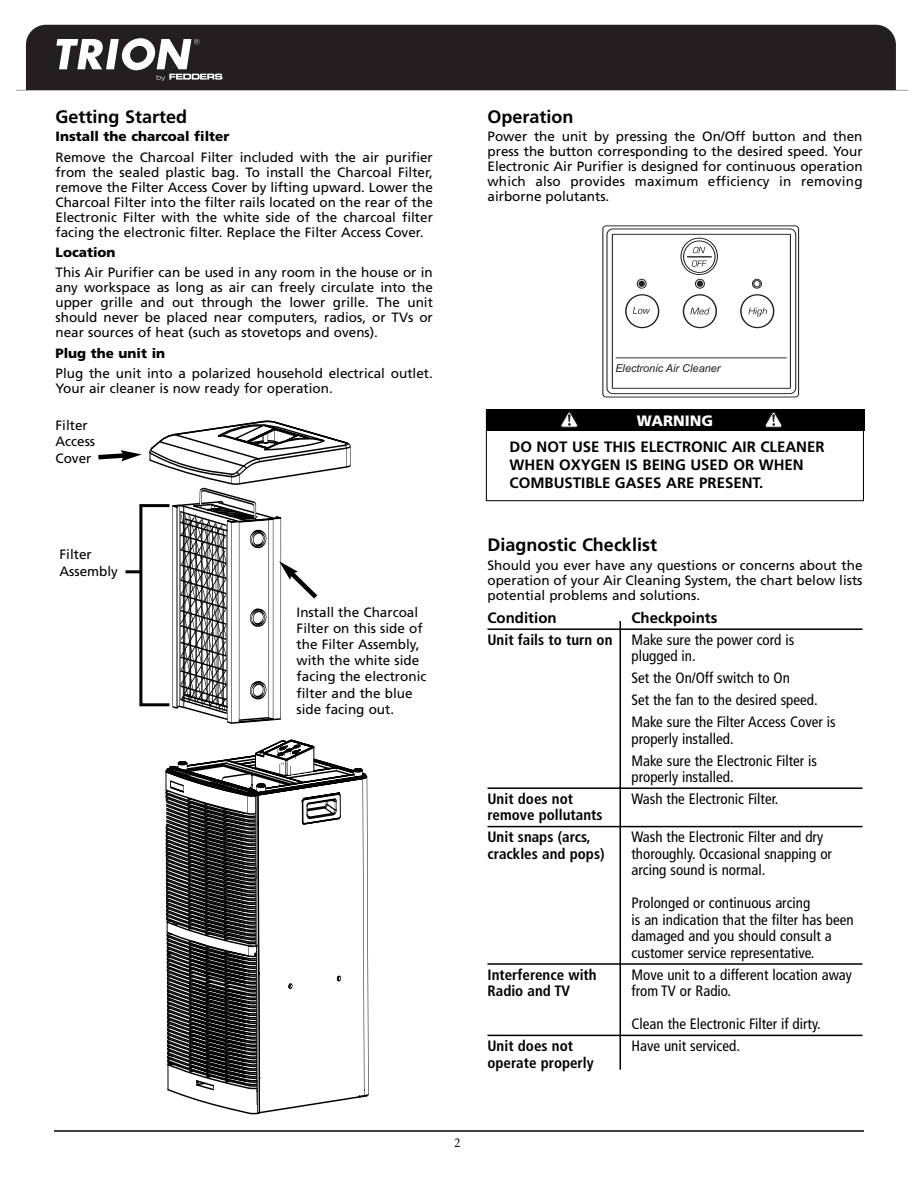
<style>
.page{position:relative;width:918px;height:1188px;background:#fff}
.page>*{position:absolute;margin:0;border:0;box-sizing:border-box;transform-origin:0 0}
.t1{font:700 18px "Frutiger";color:#000}
.t2{font:condensed 15px/16.5px "Frutiger";color:#000}
.t3{font:700 condensed 15px/21.9px "Frutiger";color:#000}
.t4{font:700 15px/18px "Frutiger";color:#000}
.t5{font:900 15px "Frutiger";color:#fff}
.t6{font:13.5px/15px "Frutiger";color:#000}
.t7{font:900 13.5px "Frutiger";color:#000}
.t8{font:13.5px "Minion";color:#000}
.t9{font:italic 10.95px "Arial";color:#231f20}
</style>
<div class="page">
<div style="left:26px;top:25px;width:870px;height:64px;background:#231f20"></div>
<hr style="left:17px;top:89px;width:891px;height:2px;background:#231f20">
<hr style="left:54px;top:1130px;width:810px;height:2px;background:#000">
<svg style="left:98px;top:420px;width:271px;height:695px"></svg>
<svg style="left:603px;top:226px;width:196px;height:171px"></svg>
<div style="left:602px;top:225px;width:197px;height:172px;border:1px solid #231f20;border-radius:3px"></div>
<svg style="left:606px;top:228px;width:191px;height:166px"></svg>
<hr style="left:687px;top:256px;width:25px;height:2px;background:#231f20">
<div style="left:681px;top:238px;width:37px;height:37px;border:1px solid #231f20;border-radius:50%"></div>
<div style="left:486px;top:410px;width:378px;height:91px;border:1px solid #000"></div>
<div style="left:486px;top:410px;width:378px;height:21px;background:#000"></div>
<svg style="left:560px;top:412px;width:18px;height:15px"></svg>
<svg style="left:765px;top:412px;width:18px;height:15px"></svg>
<hr style="left:488px;top:628px;width:374px;height:2px;background:#000">
<hr style="left:488px;top:787px;width:374px;height:2px;background:#000">
<hr style="left:488px;top:826px;width:374px;height:1px;background:#000">
<hr style="left:488px;top:963px;width:374px;height:2px;background:#000">
<hr style="left:488px;top:1035px;width:374px;height:1px;background:#000">
<svg style="left:56px;top:38px;width:166px;height:43px"></svg>
<hr style="left:620px;top:621px;width:1px;height:449px;background:#000">
<div style="left:139px;top:504px;width:32px;height:202px;border:3px solid #000"></div>
<hr style="left:126px;top:570px;width:15px;height:3px;background:#000">
<div style="left:295px;top:605px;width:139px;height:117px;background:#fff"></div>
<h1 class="t1" style="left:56px;top:110px;width:133px">Getting Started</h1>
<p class="t7" style="left:56px;top:131px;width:175px">Install the charcoal filter</p>
<p class="t6" style="left:56px;top:150px;width:379px;text-align:justify">Remove the Charcoal Filter included with the air purifier from the sealed plastic bag. To install the Charcoal Filter, remove the Filter Access Cover by lifting upward. Lower the Charcoal Filter into the filter rails located on the rear of the Electronic Filter with the white side of the charcoal filter facing the electronic filter. Replace the Filter Access Cover.</p>
<p class="t7" style="left:56px;top:247px;width:62px">Location</p>
<p class="t6" style="left:56px;top:266px;width:379px;text-align:justify">This Air Purifier can be used in any room in the house or in any workspace as long as air can freely circulate into the upper grille and out through the lower grille. The unit should never be placed near computers, radios, or TVs or near sources of heat (such as stovetops and ovens).</p>
<p class="t7" style="left:56px;top:348px;width:111px">Plug the unit in</p>
<p class="t6" style="left:56px;top:367px;width:379px">Plug the unit into a polarized household electrical outlet.<br>Your air cleaner is now ready for operation.</p>
<p class="t6" style="left:56px;top:418px;width:41px;line-height:16.2px">Filter<br>Access<br>Cover</p>
<p class="t6" style="left:60px;top:548px;width:60px;line-height:16.2px">Filter<br>Assembly</p>
<p class="t6" style="left:297px;top:605px;width:131px;line-height:16.2px">Install the Charcoal<br>Filter on this side of the Filter Assembly, with the white side facing the electronic filter and the blue side facing out.</p>
<p class="t8" style="left:454px;top:1138px;width:8px">2</p>
<h1 class="t1" style="left:488px;top:110px;width:88px">Operation</h1>
<p class="t6" style="left:488px;top:130px;width:377px;text-align:justify">Power the unit by pressing the On/Off button and then press the button corresponding to the desired speed. Your Electronic Air Purifier is designed for continuous operation which also provides maximum efficiency in removing airborne polutants.</p>
<p class="t9" style="left:615px;top:362px;width:107px">Electronic Air Cleaner</p>
<p class="t5" style="left:637px;top:414px;width:78px">WARNING</p>
<p class="t4" style="left:510px;top:439px;width:317px">DO NOT USE THIS ELECTRONIC AIR CLEANER<br>WHEN OXYGEN IS BEING USED OR WHEN<br>COMBUSTIBLE GASES ARE PRESENT.</p>
<h1 class="t1" style="left:488px;top:538px;width:171px">Diagnostic Checklist</h1>
<p class="t6" style="left:488px;top:559px;width:377px;text-align:justify">Should you ever have any questions or concerns about the operation of your Air Cleaning System, the chart below lists potential problems and solutions.</p>
<p class="t4" style="left:488px;top:610px;width:71px">Condition</p>
<p class="t4" style="left:632px;top:610px;width:87px">Checkpoints</p>
<p class="t3" style="left:488px;top:630px;width:126px">Unit fails to turn on</p>
<p class="t2" style="left:632px;top:633px;width:164px">Make sure the power cord is plugged in.</p>
<p class="t2" style="left:632px;top:668px;width:206px;line-height:21.9px">Set the On/Off switch to On<br>Set the fan to the desired speed.<br>Make sure the Filter Access Cover is</p>
<p class="t2" style="left:632px;top:729px;width:187px;line-height:21.9px">properly installed.<br>Make sure the Electronic Filter is</p>
<p class="t2" style="left:632px;top:770px;width:104px">properly installed.</p>
<p class="t3" style="left:488px;top:789px;width:87px">Unit does not</p>
<p class="t2" style="left:632px;top:792px;width:148px">Wash the Electronic Filter.</p>
<p class="t3" style="left:488px;top:805px;width:117px">remove pollutants<br>Unit snaps (arcs,</p>
<p class="t2" style="left:632px;top:830px;width:193px">Wash the Electronic Filter and dry</p>
<p class="t3" style="left:488px;top:844px;width:119px">crackles and pops)</p>
<p class="t2" style="left:632px;top:847px;width:202px">thoroughly. Occasional snapping or arcing sound is normal.</p>
<p class="t2" style="left:632px;top:896px;width:224px">Prolonged or continuous arcing<br>is an indication that the filter has been damaged and you should consult a customer service representative.</p>
<p class="t3" style="left:488px;top:965px;width:111px">Interference with</p>
<p class="t2" style="left:632px;top:967px;width:222px">Move unit to a different location away</p>
<p class="t3" style="left:488px;top:981px;width:84px">Radio and TV</p>
<p class="t2" style="left:632px;top:984px;width:101px">from TV or Radio.</p>
<p class="t2" style="left:632px;top:1017px;width:191px">Clean the Electronic Filter if dirty.</p>
<p class="t3" style="left:488px;top:1036px;width:87px">Unit does not</p>
<p class="t2" style="left:632px;top:1039px;width:110px">Have unit serviced.</p>
<p class="t3" style="left:488px;top:1053px;width:108px">operate properly</p>
</div>
